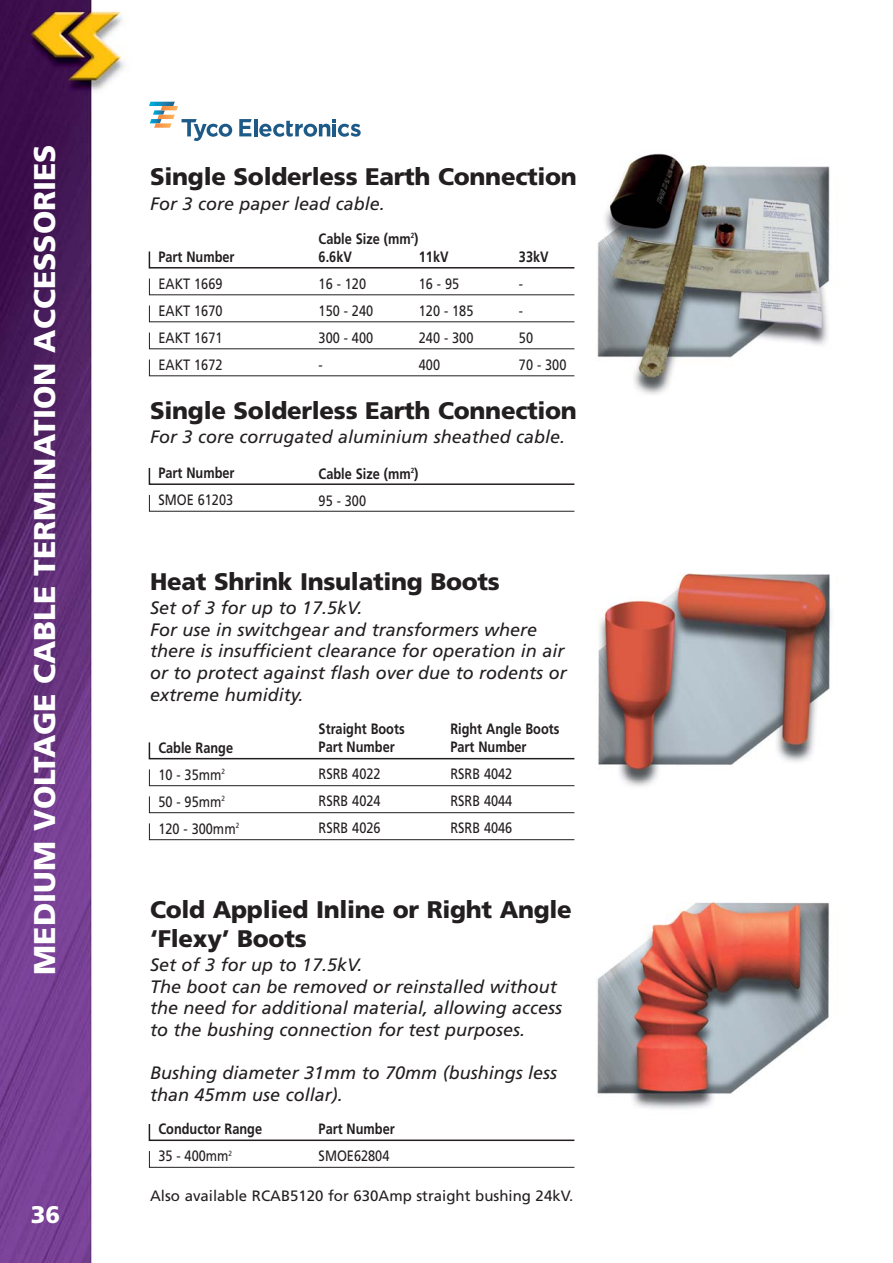
<style>
.page{position:relative;width:893px;height:1263px;background:#fff}
.page>*{position:absolute;margin:0;border:0;box-sizing:border-box;transform-origin:0 0}
.t1{font:900 30px "Frutiger";color:#fff}
.t2{font:900 24px/28.8px "Frutiger";letter-spacing:-.01em;color:#231f20}
.t3{font:900 24px "Frutiger";color:#fff}
.t4{font:italic 18px/21.6px "Frutiger";color:#231f20}
.t5{font:15px/27px "Frutiger";color:#231f20;scale:.85 1}
.t6{font:700 15px/18px "Frutiger";color:#231f20;scale:.85 1}
.t7{font:15px "Frutiger";color:#231f20}
.s1{font-weight:400}
.s2{font-weight:700}
</style>
<div class="page">
<img style="left:0;top:0;width:127px;height:1263px">
<svg style="left:239px;top:119px;width:13px;height:17px"></svg>
<hr style="left:254px;top:119px;width:3px;height:17px;background:#1e5a87">
<svg style="left:259px;top:119px;width:102px;height:18px"></svg>
<svg style="left:149px;top:102px;width:83px;height:39px"></svg>
<img style="left:597px;top:153px;width:233px;height:242px">
<svg style="left:148px;top:251px;width:427px;height:18px"></svg>
<svg style="left:149px;top:278px;width:426px;height:18px"></svg>
<svg style="left:149px;top:305px;width:426px;height:18px"></svg>
<svg style="left:149px;top:332px;width:426px;height:18px"></svg>
<svg style="left:149px;top:359px;width:426px;height:18px"></svg>
<img style="left:598px;top:573px;width:234px;height:214px">
<svg style="left:148px;top:742px;width:427px;height:18px"></svg>
<svg style="left:149px;top:769px;width:426px;height:17px"></svg>
<svg style="left:149px;top:796px;width:426px;height:17px"></svg>
<svg style="left:149px;top:823px;width:426px;height:17px"></svg>
<img style="left:597px;top:902px;width:233px;height:207px">
<svg style="left:148px;top:1124px;width:427px;height:18px"></svg>
<svg style="left:149px;top:1151px;width:426px;height:17px"></svg>
<svg style="left:148px;top:467px;width:427px;height:18px"></svg>
<svg style="left:149px;top:494px;width:426px;height:18px"></svg>
<h1 class="t1" style="left:33px;top:975px;width:832px;rotate:-90deg">MEDIUM VOLTAGE CABLE TERMINATION ACCESSORIES</h1>
<h2 class="t3" style="left:31px;top:1205px;width:31px">36</h2>
<h2 class="t2" style="left:150px;top:165px;width:428px">Single Solderless Earth Connection</h2>
<p class="t4" style="left:150px;top:194px;width:236px">For 3 core paper lead cable.</p>
<p class="t6" style="left:158px;top:249px;width:91px">Part Number</p>
<p class="t5" style="left:158px;top:271px;width:77px;text-align:justify">EAKT 1669<br>EAKT 1670<br>EAKT 1671<br>EAKT 1672</p>
<p class="t6" style="left:319px;top:231px;width:119px">Cable Size (mm<sup>2</sup>)<br>6.6kV</p>
<p class="t5" style="left:319px;top:271px;width:66px">16 - 120<br>150 - 240<br>300 - 400 -</p>
<p class="t6" style="left:419px;top:249px;width:37px">11kV</p>
<p class="t5" style="left:419px;top:271px;width:66px">16 - 95<br>120 - 185<br>240 - 300<br>400</p>
<p class="t6" style="left:519px;top:249px;width:37px">33kV</p>
<p class="t5" style="left:519px;top:271px;width:57px">-<br>-<br>50<br>70 - 300</p>
<h2 class="t2" style="left:150px;top:398px;width:428px">Single Solderless Earth Connection</h2>
<p class="t4" style="left:150px;top:428px;width:417px">For 3 core corrugated aluminium sheathed cable.</p>
<p class="t6" style="left:158px;top:465px;width:91px">Part Number</p>
<p class="t5" style="left:158px;top:488px;width:89px">SMOE 61203</p>
<p class="t6" style="left:319px;top:461px;width:119px;line-height:27px">Cable Size (mm<sup>2</sup>)<br><span class="s1">95 - 300</span></p>
<h2 class="t2" style="left:150px;top:569px;width:351px">Heat Shrink Insulating Boots</h2>
<p class="t4" style="left:150px;top:599px;width:418px">Set of 3 for up to 17.5kV.<br>For use in switchgear and transformers where there is insufficient clearance for operation in air or to protect against flash over due to rodents or extreme humidity.</p>
<p class="t5" style="left:158px;top:735px;width:97px"><span class="s2">Cable Range<br></span>10 - 35mm<sup>2<br></sup>50 - 95mm<sup>2<br></sup>120 - 300mm<sup>2</sup></p>
<p class="t6" style="left:319px;top:721px;width:103px">Straight Boots<br>Part Number</p>
<p class="t5" style="left:319px;top:762px;width:74px;text-align:justify">RSRB 4022<br>RSRB 4024<br>RSRB 4026</p>
<p class="t6" style="left:450px;top:721px;width:130px">Right Angle Boots<br>Part Number</p>
<p class="t5" style="left:450px;top:762px;width:74px;text-align:justify">RSRB 4042<br>RSRB 4044<br>RSRB 4046</p>
<h2 class="t2" style="left:150px;top:897px;width:423px">Cold Applied Inline or Right Angle ‘Flexy’ Boots</h2>
<p class="t4" style="left:150px;top:956px;width:414px">Set of 3 for up to 17.5kV.<br>The boot can be removed or reinstalled without the need for additional material, allowing access to the bushing connection for test purposes.</p>
<p class="t4" style="left:150px;top:1064px;width:409px">Bushing diameter 31mm to 70mm (bushings less than 45mm use collar).</p>
<p class="t6" style="left:158px;top:1117px;width:124px;line-height:27px">Conductor Range<br><span class="s1">35 - 400mm</span><sup>2</sup></p>
<p class="t6" style="left:319px;top:1121px;width:91px">Part Number</p>
<p class="t5" style="left:319px;top:1144px;width:85px">SMOE62804</p>
<p class="t7" style="left:150px;top:1190px;width:425px">Also available RCAB5120 for 630Amp straight bushing 24kV.</p>
</div>
